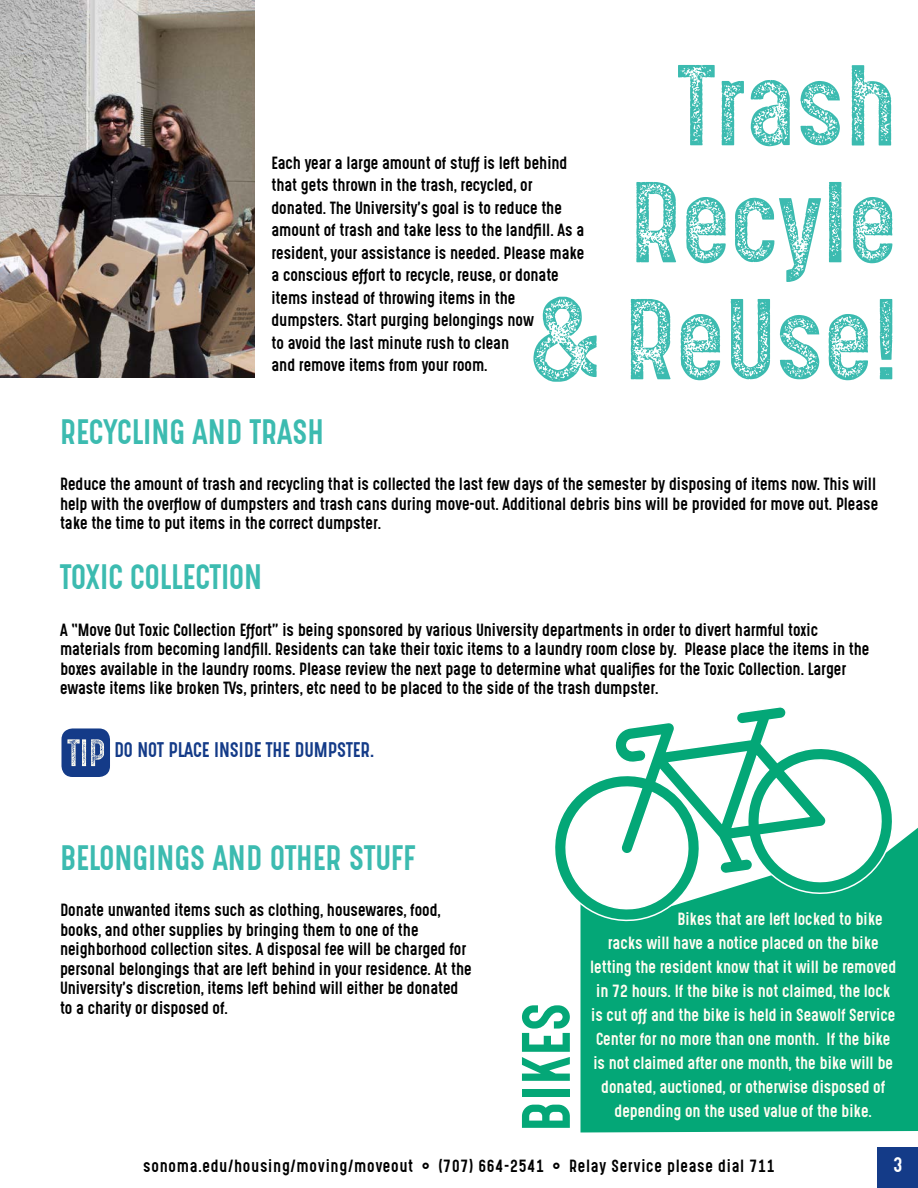
<style>
.page{position:relative;width:918px;height:1188px;background:#fff}
.page>*{position:absolute;margin:0;border:0;box-sizing:border-box;transform-origin:0 0}
.t1{font:58.05px "Gotcha Gothic";color:#04a777}
.t2{font:30px "Gotcha Gothic";color:#3cbbb0}
.t3{font:18px "Gotcha Gothic";color:#143b88}
.t4{font:18px "Gotcha Gothic";color:#fff}
.t5{font:15px/19.5px "Gotcha Gothic";color:#000}
.t6{font:15px "Gotcha Gothic";color:#fffdf1}
.t7{font:15px "Gotcha Gothic";letter-spacing:.05em;color:#000}
</style>
<div class="page">
<div style="left:878px;top:1148px;width:40px;height:40px;background:#143b88"></div>
<img style="left:0;top:0;width:255px;height:378px">
<div style="left:580px;top:828px;width:338px;height:304px;background:#04a777"></div>
<svg style="left:533px;top:297px;width:359px;height:85px"></svg>
<svg style="left:636px;top:182px;width:256px;height:100px"></svg>
<svg style="left:678px;top:65px;width:213px;height:81px"></svg>
<svg style="left:555px;top:707px;width:344px;height:220px"></svg>
<div style="left:62px;top:728px;width:48px;height:49px;background:#143b88;border-radius:11px"></div>
<svg style="left:67px;top:739px;width:37px;height:27px"></svg>
<p class="t5" style="left:272px;top:151px;width:314px;line-height:22.5px">Each year a large amount of stuff is left behind that gets thrown in the trash, recycled, or donated. The University’s goal is to reduce the amount of trash and take less to the landfill. As a resident, your assistance is needed. Please make a conscious effort to recycle, reuse, or donate items instead of throwing items in the dumpsters. Start purging belongings now<br>to avoid the last minute rush to clean<br>and remove items from your room.</p>
<h2 class="t2" style="left:60px;top:409px;width:265px">RECYCLING AND TRASH</h2>
<p class="t5" style="left:60px;top:475px;width:820px">Reduce the amount of trash and recycling that is collected the last few days of the semester by disposing of items now. This will help with the overflow of dumpsters and trash cans during move-out. Additional debris bins will be provided for move out. Please take the time to put items in the correct dumpster.</p>
<h2 class="t2" style="left:60px;top:555px;width:204px">TOXIC COLLECTION</h2>
<p class="t5" style="left:60px;top:620px;width:811px">A “Move Out Toxic Collection Effort” is being sponsored by various University departments in order to divert harmful toxic materials from becoming landfill. Residents can take their toxic items to a laundry room close by. Please place the items in the boxes available in the laundry rooms. Please review the next page to determine what qualifies for the Toxic Collection. Larger ewaste items like broken TVs, printers, etc need to be placed to the side of the trash dumpster.</p>
<p class="t3" style="left:114px;top:737px;width:262px">DO NOT PLACE INSIDE THE DUMPSTER.</p>
<h2 class="t2" style="left:60px;top:835px;width:357px">BELONGINGS AND OTHER STUFF</h2>
<p class="t5" style="left:60px;top:901px;width:413px">Donate unwanted items such as clothing, housewares, food, books, and other supplies by bringing them to one of the neighborhood collection sites. A disposal fee will be charged for personal belongings that are left behind in your residence. At the University’s discretion, items left behind will either be donated to a charity or disposed of.</p>
<p class="t6" style="left:677px;top:907px;width:207px">Bikes that are left locked to bike</p>
<p class="t6" style="left:608px;top:931px;width:272px">racks will have a notice placed on the bike</p>
<p class="t6" style="left:590px;top:955px;width:308px">letting the resident know that it will be removed</p>
<p class="t6" style="left:596px;top:979px;width:295px">in 72 hours. If the bike is not claimed, the lock</p>
<p class="t6" style="left:591px;top:1003px;width:305px">is cut off and the bike is held in Seawolf Service</p>
<p class="t6" style="left:596px;top:1027px;width:296px">Center for no more than one month. If the bike</p>
<p class="t6" style="left:593px;top:1051px;width:301px">is not claimed after one month, the bike will be</p>
<p class="t6" style="left:601px;top:1075px;width:286px">donated, auctioned, or otherwise disposed of</p>
<p class="t6" style="left:615px;top:1099px;width:259px">depending on the used value of the bike.</p>
<h1 class="t1" style="left:502px;top:1132px;width:132px;rotate:-90deg">BIKES</h1>
<p class="t7" style="left:143px;top:1155px;width:633px">sonoma.edu/housing/moving/moveout ◦ (707) 664-2541 ◦ Relay Service please dial 711</p>
<p class="t4" style="left:893px;top:1151px;width:11px">3</p>
</div>
